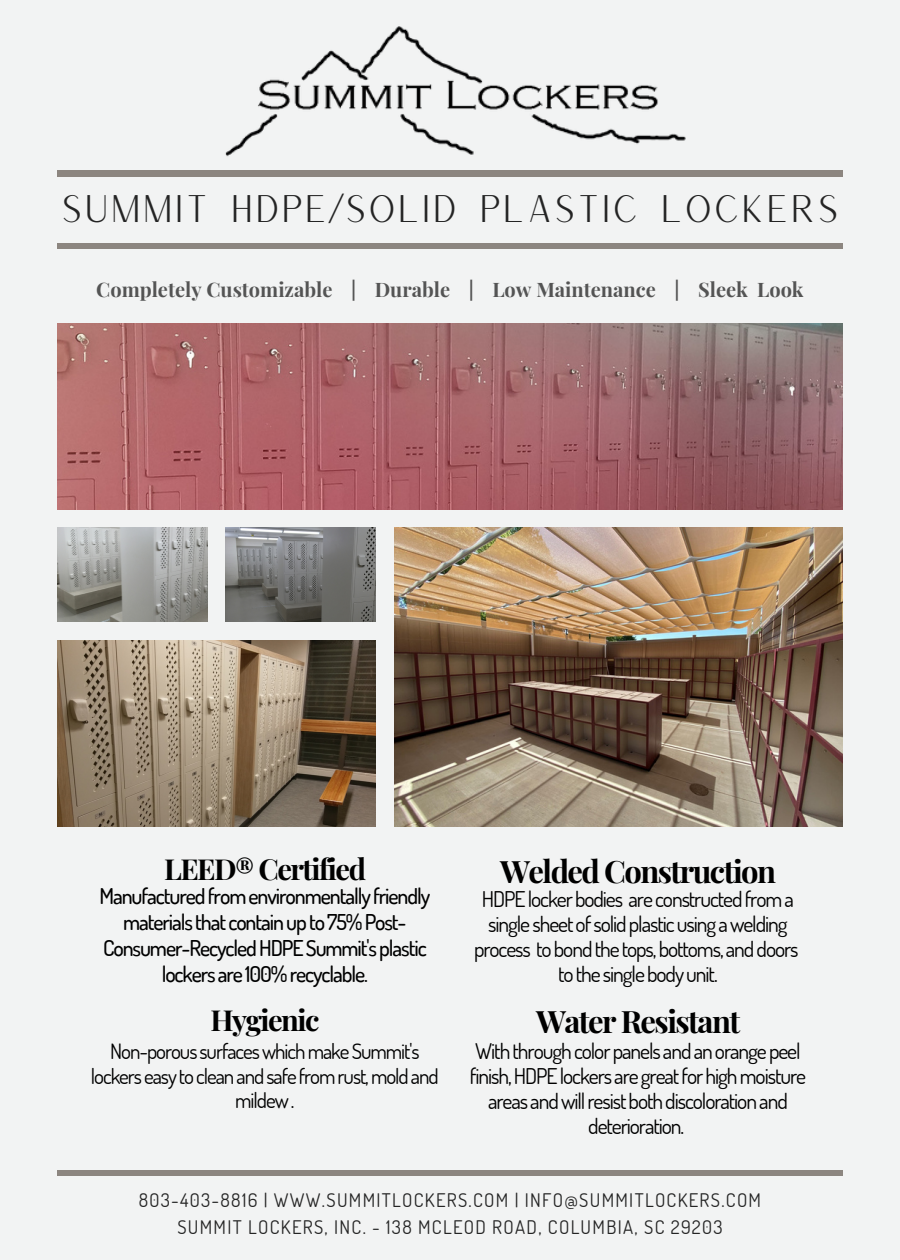
<style>
.page{position:relative;width:900px;height:1260px;background:#f2f3f3}
.page>*{position:absolute;margin:0;border:0;box-sizing:border-box;transform-origin:0 0}
.t1{font:37.5px "Versailles";letter-spacing:.02em;color:#242424}
.t2{font:700 31px "Playfair Display";letter-spacing:-.05em;color:#000}
.t3{font:700 29px "Playfair Display";letter-spacing:-.05em;color:#000}
.t4{font:21.75px/24.8px "Dosis";letter-spacing:-.05em;color:#000;text-align:center}
.t5{font:500 21.75px/25.8px "Dosis";letter-spacing:-.05em;color:#000;text-align:center}
.t6{font:21.25px/24.8px "Dosis";letter-spacing:-.05em;color:#000;text-align:center}
.t7{font:700 20px "Playfair Display";color:#545454}
.t8{font:18.75px/26.5px "Dosis";letter-spacing:.07em;color:#242424;text-align:center}
</style>
<div class="page">
<div style="left:57px;top:171px;width:786px;height:5px;background:#8c857f"></div>
<div style="left:57px;top:1170px;width:786px;height:6px;background:#8c857f"></div>
<img style="left:225px;top:26px;width:461px;height:131px">
<div style="left:57px;top:243px;width:786px;height:6px;background:#8c857f"></div>
<img style="left:395px;top:528px;width:448px;height:298px">
<img style="left:57px;top:640px;width:319px;height:186px">
<img style="left:57px;top:324px;width:786px;height:185px">
<img style="left:57px;top:528px;width:150px;height:94px">
<img style="left:226px;top:528px;width:150px;height:94px">
<h1 class="t1" style="left:61px;top:184px;width:780px">SUMMIT HDPE/SOLID PLASTIC LOCKERS</h1>
<p class="t7" style="left:96px;top:275px;width:709px">Completely Customizable | Durable | Low Maintenance | Sleek Look</p>
<h3 class="t3" style="left:164px;top:848px;width:203px">LEED® Certified</h3>
<p class="t5" style="left:100px;top:883px;width:332px">Manufacturedfromenvironmentallyfriendly materialsthatcontainupto75%Post-Consumer-RecycledHDPESummit'splastic lockersare100%recyclable.</p>
<h3 class="t3" style="left:210px;top:1000px;width:111px">Hygienic</h3>
<p class="t6" style="left:91px;top:1038px;width:349px">Non-poroussurfaceswhichmakeSummit's lockerseasytocleanandsafefromrust,moldand mildew.</p>
<h2 class="t2" style="left:500px;top:849px;width:277px">Welded Construction</h2>
<p class="t4" style="left:474px;top:886px;width:326px">HDPElockerbodies areconstructedfroma singlesheetofsolidplasticusingawelding process tobondthetops,bottoms,anddoors tothesinglebodyunit.</p>
<h2 class="t2" style="left:536px;top:999px;width:206px">Water Resistant</h2>
<p class="t4" style="left:470px;top:1038px;width:338px">Withthroughcolorpanelsandanorangepeel finish,HDPElockersaregreatforhighmoisture areasandwillresistbothdiscolorationand deterioration.</p>
<p class="t8" style="left:139px;top:1186px;width:624px">803-403-8816 | WWW.SUMMITLOCKERS.COM | INFO@SUMMITLOCKERS.COM<br>SUMMIT LOCKERS, INC. - 138 MCLEOD ROAD, COLUMBIA, SC 29203</p>
</div>
